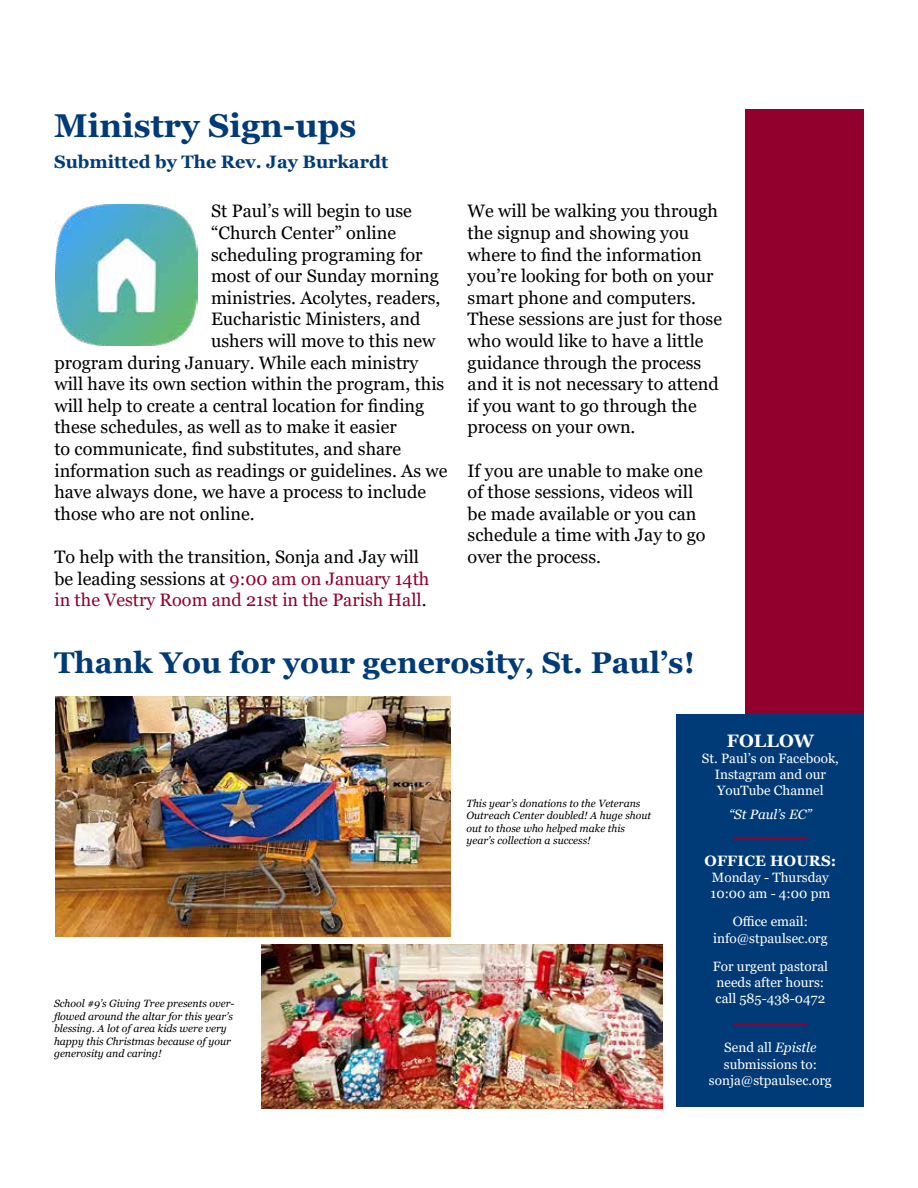
<style>
.page{position:relative;width:918px;height:1188px;background:#fff}
.page>*{position:absolute;margin:0;border:0;box-sizing:border-box;transform-origin:0 0}
.t1{font:700 33px "Georgia";color:#003b77}
.t2{font:700 30px "Georgia";color:#003b77}
.t3{font:18px/21.6px "Georgia";color:#000}
.t4{font:700 18px "Georgia";color:#003b77}
.t5{font:700 18px "Georgia";letter-spacing:.01em;color:#fff}
.t6{font:700 15px "Georgia";letter-spacing:.01em;color:#fff}
.t7{font:13.5px/16.2px "Georgia";color:#fff;text-align:center}
.t8{font:italic 13.5px "Georgia";color:#fff}
.t9{font:italic 10.5px/12.6px "Georgia";color:#000}
.s1{color:#92002d}
.s2{font-style:italic}
</style>
<div class="page">
<div style="left:746px;top:110px;width:118px;height:997px;background:#92002d"></div>
<div style="left:677px;top:715px;width:187px;height:392px;background:#003b77"></div>
<hr style="left:734px;top:837px;width:73px;height:2px;background:#92002d">
<hr style="left:733px;top:1024px;width:74px;height:2px;background:#92002d">
<img style="left:55px;top:205px;width:143px;height:140px">
<img style="left:55px;top:697px;width:395px;height:240px">
<img style="left:261px;top:945px;width:401px;height:163px">
<h1 class="t1" style="left:54px;top:105px;width:304px">Ministry Sign-ups</h1>
<p class="t4" style="left:54px;top:150px;width:336px">Submitted by The Rev. Jay Burkardt</p>
<p class="t3" style="left:211px;top:201px;width:202px">St Paul’s will begin to use</p>
<p class="t3" style="left:211px;top:222px;width:187px">“Church Center” online</p>
<p class="t3" style="left:211px;top:244px;width:213px">scheduling programing for</p>
<p class="t3" style="left:211px;top:266px;width:229px">most of our Sunday morning</p>
<p class="t3" style="left:211px;top:287px;width:231px">ministries. Acolytes, readers,</p>
<p class="t3" style="left:211px;top:309px;width:211px">Eucharistic Ministers, and</p>
<p class="t3" style="left:211px;top:330px;width:226px">ushers will move to this new</p>
<p class="t3" style="left:54px;top:352px;width:366px">program during January. While each ministry</p>
<p class="t3" style="left:54px;top:374px;width:392px">will have its own section within the program, this</p>
<p class="t3" style="left:54px;top:395px;width:372px">will help to create a central location for finding</p>
<p class="t3" style="left:54px;top:417px;width:344px">these schedules, as well as to make it easier</p>
<p class="t3" style="left:54px;top:438px;width:348px">to communicate, find substitutes, and share</p>
<p class="t3" style="left:54px;top:460px;width:395px">information such as readings or guidelines. As we</p>
<p class="t3" style="left:54px;top:482px;width:373px">have always done, we have a process to include</p>
<p class="t3" style="left:54px;top:503px;width:202px">those who are not online.</p>
<p class="t3" style="left:54px;top:546px;width:377px">To help with the transition, Sonja and Jay will be leading sessions at <span class="s1">9:00 am on January 14th in the Vestry Room and 21st in the Parish Hall</span>.</p>
<p class="t3" style="left:468px;top:201px;width:256px">We will be walking you through the signup and showing you where to find the information you’re looking for both on your smart phone and computers.<br>These sessions are just for those who would like to have a little guidance through the process and it is not necessary to attend if you want to go through the process on your own.</p>
<p class="t3" style="left:468px;top:460px;width:240px">If you are unable to make one of those sessions, videos will be made available or you can schedule a time with Jay to go over the process.</p>
<h2 class="t2" style="left:54px;top:643px;width:642px">Thank You for your generosity, St. Paul’s!</h2>
<p class="t9" style="left:54px;top:997px;width:182px">School #9’s Giving Tree presents over&shy;flowed around the altar for this year’s blessing. A lot of area kids were very happy this Christmas because of your generosity and caring!</p>
<p class="t9" style="left:467px;top:797px;width:186px">This year’s donations to the Veterans Outreach Center doubled! A huge shout out to those who helped make this year’s collection a success!</p>
<p class="t5" style="left:727px;top:729px;width:89px">FOLLOW</p>
<p class="t7" style="left:702px;top:750px;width:138px">St. Paul’s on Facebook,<br>Instagram and our<br>YouTube Channel</p>
<p class="t8" style="left:729px;top:806px;width:84px">“St Paul’s EC”</p>
<p class="t6" style="left:705px;top:851px;width:133px">OFFICE HOURS:</p>
<p class="t7" style="left:711px;top:869px;width:121px;text-align:left">Monday - Thursday<br>10:00 am - 4:00 pm</p>
<p class="t7" style="left:713px;top:914px;width:116px">Office email: info@stpaulsec.org</p>
<p class="t7" style="left:713px;top:958px;width:117px;text-align:left">For urgent pastoral needs after hours: call 585-438-0472</p>
<p class="t7" style="left:709px;top:1040px;width:124px">Send all <span class="s2">Epistle </span>submissions to: sonja@stpaulsec.org</p>
</div>
